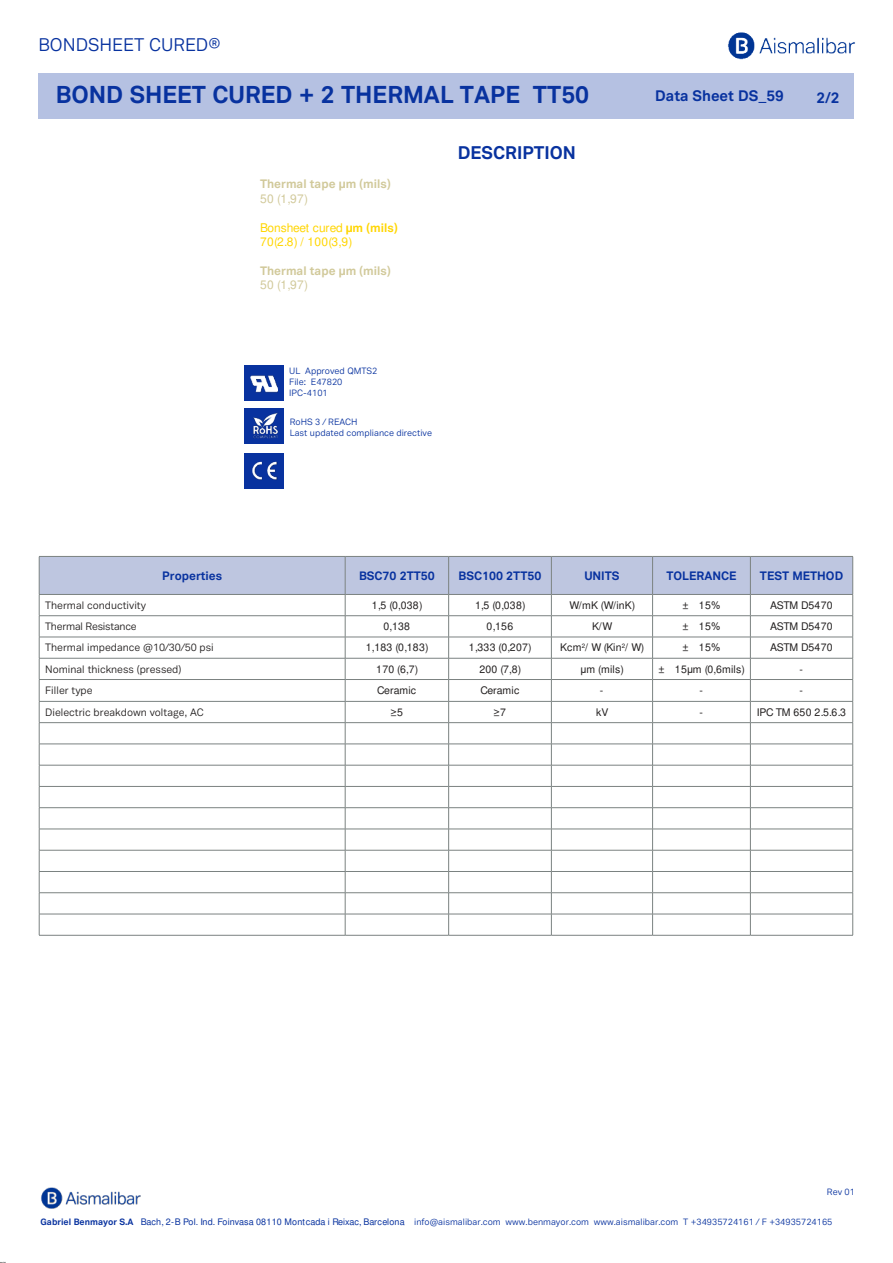
<style>
.page{position:relative;width:893px;height:1263px;background:#fff}
.page>*{position:absolute;margin:0;border:0;box-sizing:border-box;transform-origin:0 0}
.t1{font:700 24px "Vaud Display";color:#08329f}
.t2{font:18px "Vaud Display";color:#08329f}
.t3{font:700 18px "Vaud Display";color:#08329f}
.t4{font:700 15px "Vaud Display";color:#08329f}
.t5{font:700 12px "Vaud Display";color:#08329f}
.t6{font:700 12px/14.4px "Vaud Display";color:#d1c99a}
.t7{font:300 12px/14.4px "Vaud Display";letter-spacing:-.005em;color:#ffd602}
.t8{font:300 10.5px "Vaud Display";letter-spacing:.025em;color:#221f1f}
.t9{font:10.5px "Vaud";color:#221f1f}
.t10{font:300 10.5px "Vaud Display";letter-spacing:-.035em;color:#221f1f}
.t11{font:10.5px "Vaud";letter-spacing:-.02em;color:#221f1f}
.t12{font:300 10.5px "Vaud Display";color:#221f1f}
.t13{font:9px/10.8px "Vaud Display";color:#08329f}
.t14{font:1.5px "Vaud";color:#221f1f}
.s1{font-family:"Arial"}
.s2{font-weight:300}
.s3{font-family:"Arial";font-weight:700}
.s4{font-weight:700}
.s5{font-family:"Arial";font-weight:400}
</style>
<div class="page">
<div style="left:38px;top:73px;width:816px;height:46px;background:#b5c1e2"></div>
<img style="left:728px;top:32px;width:127px;height:28px">
<img style="left:41px;top:1187px;width:100px;height:22px">
<div style="left:245px;top:408px;width:39px;height:36px;background:#08329f"></div>
<div style="left:245px;top:453px;width:39px;height:36px;background:#08329f"></div>
<div style="left:245px;top:365px;width:39px;height:36px;background:#08329f"></div>
<img style="left:253px;top:412px;width:25px;height:27px">
<img style="left:252px;top:461px;width:26px;height:19px">
<img style="left:251px;top:375px;width:27px;height:18px">
<hr style="left:551px;top:935px;width:102px;height:1px;background:#7b8281">
<hr style="left:345px;top:935px;width:104px;height:1px;background:#7b8281">
<hr style="left:449px;top:935px;width:102px;height:1px;background:#7b8281">
<hr style="left:39px;top:935px;width:306px;height:1px;background:#7b8281">
<svg style="left:39px;top:556px;width:814px;height:379px"></svg>
<hr style="left:39px;top:679px;width:306px;height:1px;background:#7b8281">
<hr style="left:551px;top:679px;width:102px;height:1px;background:#7b8281">
<hr style="left:653px;top:679px;width:97px;height:1px;background:#7b8281">
<hr style="left:750px;top:679px;width:103px;height:1px;background:#7b8281">
<hr style="left:345px;top:679px;width:104px;height:1px;background:#7b8281">
<hr style="left:449px;top:679px;width:102px;height:1px;background:#7b8281">
<hr style="left:653px;top:615px;width:97px;height:1px;background:#7b8281">
<hr style="left:750px;top:615px;width:103px;height:1px;background:#7b8281">
<hr style="left:653px;top:637px;width:97px;height:1px;background:#7b8281">
<hr style="left:750px;top:637px;width:103px;height:1px;background:#7b8281">
<hr style="left:653px;top:658px;width:97px;height:1px;background:#7b8281">
<hr style="left:653px;top:701px;width:97px;height:1px;background:#7b8281">
<hr style="left:750px;top:701px;width:103px;height:1px;background:#7b8281">
<hr style="left:653px;top:722px;width:97px;height:1px;background:#7b8281">
<hr style="left:653px;top:744px;width:97px;height:1px;background:#7b8281">
<hr style="left:653px;top:765px;width:97px;height:1px;background:#7b8281">
<hr style="left:653px;top:786px;width:97px;height:1px;background:#7b8281">
<hr style="left:653px;top:807px;width:97px;height:1px;background:#7b8281">
<hr style="left:653px;top:829px;width:97px;height:1px;background:#7b8281">
<hr style="left:653px;top:850px;width:97px;height:1px;background:#7b8281">
<hr style="left:750px;top:850px;width:103px;height:1px;background:#7b8281">
<hr style="left:653px;top:871px;width:97px;height:1px;background:#7b8281">
<hr style="left:653px;top:892px;width:97px;height:1px;background:#7b8281">
<hr style="left:653px;top:914px;width:97px;height:1px;background:#7b8281">
<hr style="left:750px;top:914px;width:103px;height:1px;background:#7b8281">
<hr style="left:653px;top:935px;width:97px;height:1px;background:#7b8281">
<hr style="left:750px;top:935px;width:103px;height:1px;background:#7b8281">
<h2 class="t2" style="left:38px;top:38px;width:184px">BONDSHEET CURED®</h2>
<h1 class="t1" style="left:56px;top:85px;width:535px">BOND SHEET CURED + 2 THERMAL TAPE TT50</h1>
<h3 class="t6" style="left:260px;top:178px;width:132px">Thermal tape <span class="s1">µ</span>m (mils)<br><span class="s2">50 (1,97)</span></h3>
<h3 class="t7" style="left:260px;top:221px;width:139px">Bonsheet cured <span class="s3">µ</span><span class="s4">m (mils)<br></span>70(2.8) / 100(3,9)</h3>
<h3 class="t6" style="left:260px;top:264px;width:132px">Thermal tape <span class="s1">µ</span>m (mils)<br><span class="s2">50 (1,97)</span></h3>
<h2 class="t3" style="left:458px;top:145px;width:120px">DESCRIPTION</h2>
<p class="t13" style="left:289px;top:366px;width:90px">UL Approved QMTS2<br>File: E47820<br>IPC-4101</p>
<p class="t13" style="left:290px;top:418px;width:144px">RoHS 3 / REACH<br>Last updated compliance directive</p>
<h3 class="t4" style="left:655px;top:90px;width:130px">Data Sheet DS_59</h3>
<h3 class="t4" style="left:816px;top:91px;width:25px">2/2</h3>
<h3 class="t5" style="left:162px;top:570px;width:61px">Properties</h3>
<h3 class="t5" style="left:359px;top:570px;width:77px">BSC70 2TT50</h3>
<h3 class="t5" style="left:459px;top:570px;width:84px">BSC100 2TT50</h3>
<h3 class="t5" style="left:584px;top:570px;width:37px">UNITS</h3>
<h3 class="t5" style="left:666px;top:570px;width:72px">TOLERANCE</h3>
<h3 class="t5" style="left:760px;top:570px;width:85px">TEST METHOD</h3>
<p class="t9" style="left:45px;top:601px;width:102px">Thermal conductivity</p>
<p class="t8" style="left:372px;top:601px;width:52px">1,5 (0,038)</p>
<p class="t8" style="left:475px;top:601px;width:52px">1,5 (0,038)</p>
<p class="t8" style="left:569px;top:601px;width:67px">W/mK (W/inK)</p>
<p class="t8" style="left:682px;top:601px;width:39px">± 15<span class="s5">%</span></p>
<p class="t10" style="left:770px;top:601px;width:64px">ASTM D5470</p>
<p class="t11" style="left:45px;top:622px;width:93px">Thermal Resistance</p>
<p class="t8" style="left:383px;top:622px;width:28px">0,138</p>
<p class="t8" style="left:487px;top:622px;width:28px">0,156</p>
<p class="t8" style="left:592px;top:622px;width:22px">K/W</p>
<p class="t8" style="left:682px;top:622px;width:39px">± 15<span class="s5">%</span></p>
<p class="t10" style="left:770px;top:622px;width:64px">ASTM D5470</p>
<p class="t9" style="left:45px;top:643px;width:170px">Thermal impedance @10/30/50 psi</p>
<p class="t8" style="left:366px;top:644px;width:64px">1,183 (0,183)</p>
<p class="t8" style="left:469px;top:644px;width:64px">1,333 (0,207)</p>
<p class="t8" style="left:560px;top:644px;width:86px">Kcm<sup>2</sup>/ W (Kin<sup>2</sup>/ W)</p>
<p class="t8" style="left:682px;top:644px;width:39px">± 15<span class="s5">%</span></p>
<p class="t10" style="left:770px;top:644px;width:64px">ASTM D5470</p>
<p class="t9" style="left:45px;top:665px;width:138px">Nominal thickness (pressed)</p>
<p class="t8" style="left:376px;top:665px;width:44px">170 (6,7)</p>
<p class="t8" style="left:479px;top:665px;width:44px">200 (7,8)</p>
<p class="t8" style="left:581px;top:665px;width:45px"><span class="s5">µ</span>m (mils)</p>
<p class="t8" style="left:659px;top:665px;width:88px">± 15<span class="s5">µ</span>m (0,6mils)</p>
<p class="t8" style="left:799px;top:665px;width:5px">-</p>
<p class="t9" style="left:45px;top:686px;width:49px">Filler type</p>
<p class="t12" style="left:377px;top:686px;width:40px">Ceramic</p>
<p class="t12" style="left:480px;top:686px;width:40px">Ceramic</p>
<p class="t8" style="left:600px;top:686px;width:5px">-</p>
<p class="t8" style="left:699px;top:686px;width:5px">-</p>
<p class="t8" style="left:799px;top:686px;width:5px">-</p>
<p class="t9" style="left:45px;top:708px;width:160px">Dielectric breakdown voltage, AC</p>
<p class="t8" style="left:391px;top:708px;width:14px">≥5</p>
<p class="t8" style="left:494px;top:708px;width:14px">≥7</p>
<p class="t8" style="left:596px;top:708px;width:14px">kV</p>
<p class="t8" style="left:699px;top:708px;width:5px">-</p>
<p class="t8" style="left:757px;top:708px;width:91px">IPC TM 650 2.5.6.3</p>
<p class="t14" style="left:0;top:1262px;width:7px">200 (7 8)</p>
<p class="t14" style="left:0;top:1262px;width:3px">-</p>
<p class="t14" style="left:0;top:1262px;width:7px">200 (7 8)</p>
<p class="t13" style="left:827px;top:1187px;width:30px">Rev 01</p>
<p class="t13" style="left:41px;top:1217px;width:793px"><span class="s4">Gabriel Benmayor S.A</span> <span class="s2">Bach, 2-B Pol. Ind. Foinvasa 08110 Montcada i Reixac, Barcelona</span> info@aismalibar.com www.benmayor.com www.aismalibar.com T +34935724161 / F +34935724165</p>
</div>
